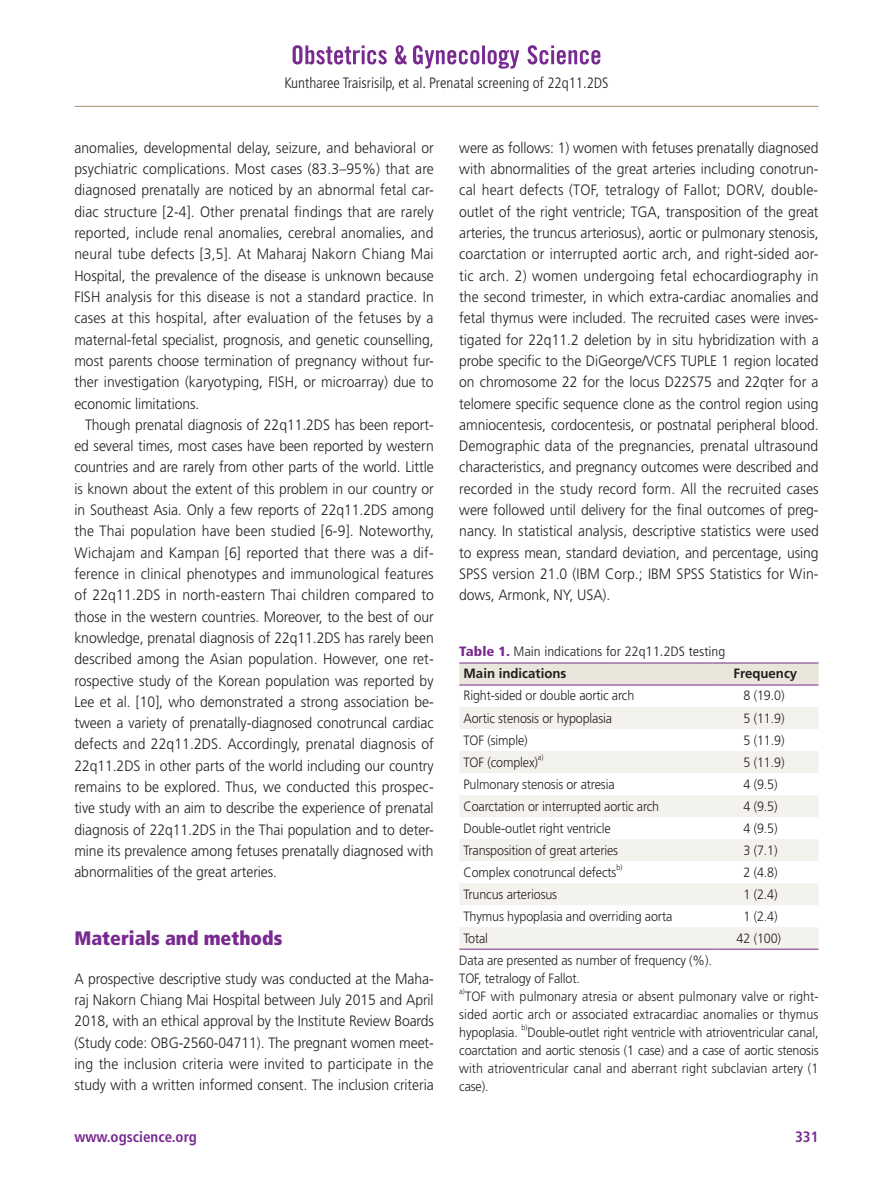
<style>
.page{position:relative;width:893px;height:1191px;background:#fff}
.page>*{position:absolute;margin:0;border:0;box-sizing:border-box;transform-origin:0 0}
.t1{font:900 condensed 19.5px "Frutiger LT Std";color:#792a91}
.t2{font:300 15px/21.3px "Frutiger LT Std";letter-spacing:-.005em;color:#231f20;text-align:justify;scale:.93 1}
.t3{font:300 condensed 15px "Frutiger LT Std";color:#231f20}
.t4{font:700 condensed 15px "Frutiger LT Std";color:#792a91}
.t5{font:300 13.5px/18px "Frutiger LT Std";letter-spacing:-.01em;color:#231f20;text-align:justify;scale:.93 1}
.t6{font:300 condensed 13.5px/22.4px "Frutiger LT Std";color:#231f20;scale:1.1 1}
.t7{font:700 13.5px "Frutiger LT Std";color:#231f20}
.t8{font:300 7.8px "Frutiger LT Std";color:#231f20;scale:.93 1}
.s1{font-weight:900;color:#792a91}
.s2{font-weight:700;font-stretch:normal}
</style>
<div class="page">
<hr style="left:74px;top:106px;width:745px;height:1px;background:#ad9676">
<svg style="left:527px;top:45px;width:73px;height:19px"></svg>
<svg style="left:413px;top:45px;width:106px;height:24px"></svg>
<svg style="left:293px;top:45px;width:114px;height:19px"></svg>
<div style="left:459px;top:663px;width:360px;height:21px;background:#ebe6db"></div>
<svg style="left:459px;top:707px;width:360px;height:242px;fill:#f4f2ed"></svg>
<hr style="left:459px;top:662px;width:253px;height:1px;background:#792a91">
<hr style="left:712px;top:662px;width:107px;height:1px;background:#792a91">
<hr style="left:459px;top:684px;width:253px;height:1px;background:#792a91">
<hr style="left:712px;top:684px;width:107px;height:1px;background:#792a91">
<hr style="left:459px;top:949px;width:253px;height:1px;background:#792a91">
<hr style="left:712px;top:949px;width:107px;height:1px;background:#792a91">
<p class="t3" style="left:284px;top:74px;width:326px">Kuntharee Traisrisilp, et al. Prenatal screening of 22q11.2DS</p>
<p class="t2" style="left:74px;top:137px;width:388px">anomalies, developmental delay, seizure, and behavioral or psychiatric complications. Most cases (83.3–95%) that are diagnosed prenatally are noticed by an abnormal fetal car&shy;diac structure [2-4]. Other prenatal findings that are rarely reported, include renal anomalies, cerebral anomalies, and neural tube defects [3,5]. At Maharaj Nakorn Chiang Mai Hospital, the prevalence of the disease is unknown because FISH analysis for this disease is not a standard practice. In cases at this hospital, after evaluation of the fetuses by a maternal-fetal specialist, prognosis, and genetic counselling, most parents choose termination of pregnancy without fur&shy;ther investigation (karyotyping, FISH, or microarray) due to economic limitations.</p>
<p class="t2" style="left:74px;top:414px;width:388px;text-indent:11px">Though prenatal diagnosis of 22q11.2DS has been report&shy;ed several times, most cases have been reported by western countries and are rarely from other parts of the world. Little is known about the extent of this problem in our country or in Southeast Asia. Only a few reports of 22q11.2DS among the Thai population have been studied [6-9]. Noteworthy, Wichajam and Kampan [6] reported that there was a dif&shy;ference in clinical phenotypes and immunological features of 22q11.2DS in north-eastern Thai children compared to those in the western countries. Moreover, to the best of our knowledge, prenatal diagnosis of 22q11.2DS has rarely been described among the Asian population. However, one ret&shy;rospective study of the Korean population was reported by Lee et al. [10], who demonstrated a strong association be&shy;tween a variety of prenatally-diagnosed conotruncal cardiac defects and 22q11.2DS. Accordingly, prenatal diagnosis of 22q11.2DS in other parts of the world including our country remains to be explored. Thus, we conducted this prospec&shy;tive study with an aim to describe the experience of prenatal diagnosis of 22q11.2DS in the Thai population and to deter&shy;mine its prevalence among fetuses prenatally diagnosed with abnormalities of the great arteries.</p>
<h1 class="t1" style="left:74px;top:926px;width:209px">Materials and methods</h1>
<p class="t2" style="left:74px;top:968px;width:388px">A prospective descriptive study was conducted at the Maha&shy;raj Nakorn Chiang Mai Hospital between July 2015 and April 2018, with an ethical approval by the Institute Review Boards (Study code: OBG-2560-04711). The pregnant women meet&shy;ing the inclusion criteria were invited to participate in the study with a written informed consent. The inclusion criteria</p>
<p class="t2" style="left:459px;top:137px;width:388px">were as follows: 1) women with fetuses prenatally diagnosed with abnormalities of the great arteries including conotrun&shy;cal heart defects (TOF, tetralogy of Fallot; DORV, double&shy;outlet of the right ventricle; TGA, transposition of the great arteries, the truncus arteriosus), aortic or pulmonary stenosis, coarctation or interrupted aortic arch, and right-sided aor&shy;tic arch. 2) women undergoing fetal echocardiography in the second trimester, in which extra-cardiac anomalies and fetal thymus were included. The recruited cases were inves&shy;tigated for 22q11.2 deletion by in situ hybridization with a probe specific to the DiGeorge/VCFS TUPLE 1 region located on chromosome 22 for the locus D22S75 and 22qter for a telomere specific sequence clone as the control region using amniocentesis, cordocentesis, or postnatal peripheral blood.<br>Demographic data of the pregnancies, prenatal ultrasound characteristics, and pregnancy outcomes were described and recorded in the study record form. All the recruited cases were followed until delivery for the final outcomes of preg&shy;nancy. In statistical analysis, descriptive statistics were used to express mean, standard deviation, and percentage, using SPSS version 21.0 (IBM Corp.; IBM SPSS Statistics for Win&shy;dows, Armonk, NY, USA).</p>
<p class="t6" style="left:463px;top:640px;width:239px;text-indent:-4px"><span class="s1">Table 1.</span> Main indications for 22q11.2DS testing<br><span class="s2">Main indications</span></p>
<p class="t7" style="left:734px;top:666px;width:65px">Frequency</p>
<p class="t5" style="left:463px;top:687px;width:185px">Right-sided or double aortic arch</p>
<p class="t5" style="left:743px;top:687px;width:46px">8 (19.0)</p>
<p class="t5" style="left:463px;top:709px;width:161px">Aortic stenosis or hypoplasia</p>
<p class="t5" style="left:743px;top:709px;width:46px">5 (11.9)</p>
<p class="t5" style="left:463px;top:731px;width:71px">TOF (simple)</p>
<p class="t5" style="left:743px;top:731px;width:46px">5 (11.9)</p>
<p class="t5" style="left:463px;top:753px;width:82px">TOF (complex)</p>
<p class="t8" style="left:538px;top:753px;width:8px">a)</p>
<p class="t5" style="left:743px;top:753px;width:46px">5 (11.9)</p>
<p class="t5" style="left:463px;top:775px;width:164px">Pulmonary stenosis or atresia</p>
<p class="t5" style="left:743px;top:775px;width:38px">4 (9.5)</p>
<p class="t5" style="left:463px;top:797px;width:212px">Coarctation or interrupted aortic arch</p>
<p class="t5" style="left:743px;top:797px;width:38px">4 (9.5)</p>
<p class="t5" style="left:463px;top:819px;width:160px">Double-outlet right ventricle</p>
<p class="t5" style="left:743px;top:819px;width:38px">4 (9.5)</p>
<p class="t5" style="left:463px;top:841px;width:168px">Transposition of great arteries</p>
<p class="t5" style="left:743px;top:841px;width:38px">3 (7.1)</p>
<p class="t5" style="left:463px;top:863px;width:166px">Complex conotruncal defects</p>
<p class="t8" style="left:616px;top:863px;width:8px">b)</p>
<p class="t5" style="left:743px;top:863px;width:38px">2 (4.8)</p>
<p class="t5" style="left:463px;top:885px;width:102px">Truncus arteriosus</p>
<p class="t5" style="left:743px;top:885px;width:38px">1 (2.4)</p>
<p class="t5" style="left:463px;top:907px;width:226px">Thymus hypoplasia and overriding aorta</p>
<p class="t5" style="left:743px;top:907px;width:38px">1 (2.4)</p>
<p class="t5" style="left:463px;top:929px;width:28px">Total</p>
<p class="t5" style="left:737px;top:929px;width:49px">42 (100)</p>
<p class="t5" style="left:459px;top:951px;width:273px">Data are presented as number of frequency (%).<br>TOF, tetralogy of Fallot.</p>
<p class="t8" style="left:459px;top:987px;width:8px">a)</p>
<p class="t5" style="left:459px;top:987px;width:388px;text-indent:6px">TOF with pulmonary atresia or absent pulmonary valve or right&shy;sided aortic arch or associated extracardiac anomalies or thymus hypoplasia.</p>
<p class="t8" style="left:522px;top:1023px;width:8px">b)</p>
<p class="t5" style="left:459px;top:1023px;width:388px;text-indent:68px">Double-outlet right ventricle with atrioventricular canal, coarctation and aortic stenosis (1 case) and a case of aortic stenosis with atrioventricular canal and aberrant right subclavian artery (1 case).</p>
<p class="t4" style="left:74px;top:1128px;width:124px">www.ogscience.org</p>
<p class="t4" style="left:795px;top:1128px;width:25px">331</p>
</div>
